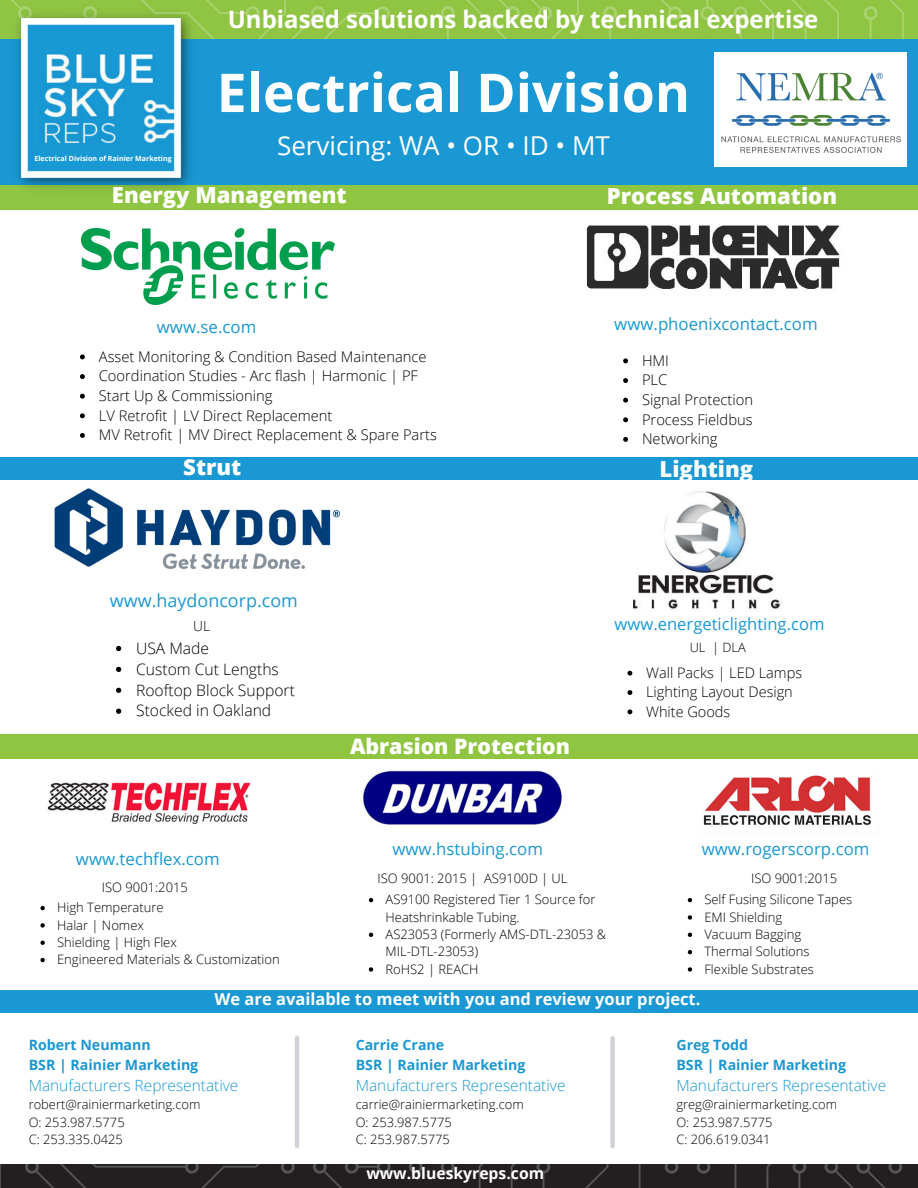
<style>
.page{position:relative;width:918px;height:1188px;background:#fff}
.page>*{position:absolute;margin:0;border:0;box-sizing:border-box;transform-origin:0 0}
.t1{font:700 53.55px "Open Sans";color:#fff}
.t2{font:26.1px "Open Sans";color:#fff}
.t3{font:700 24px "Open Sans";color:#fff}
.t4{font:800 22.05px "Open Sans";color:#fff}
.t5{font:800 21.3px "Open Sans";color:#fff}
.t6{font:17.85px "Open Sans";color:#1998d3}
.t7{font:16.8px "Open Sans";color:#1998d3}
.t8{font:16.65px "Open Sans";color:#1998d3}
.t9{font:700 16.5px "Open Sans";color:#fff}
.t10{font:300 15.75px "Open Sans";color:#000}
.t11{font:700 15.75px "Open Sans";color:#fff}
.t12{font:300 15.45px "Open Sans";color:#1998d3}
.t13{font:300 14.7px "Open Sans";color:#000}
.t14{font:300 14.55px "Open Sans";color:#000}
.t15{font:700 14.25px "Open Sans";color:#1998d3}
.t16{font:300 13.8px "Open Sans";color:#000}
.t17{font:300 13.05px/17.4px "Open Sans";color:#000}
.t18{font:300 12.9px "Open Sans";color:#000}
.t19{font:700 7.05px "Open Sans";color:#fff}
</style>
<div class="page">
<img style="left:54px;top:488px;width:286px;height:81px">
<div style="left:0;top:0;width:918px;height:206px;background:#1998d3"></div>
<div style="left:0;top:185px;width:523px;height:25px;background:#90c542"></div>
<img style="left:0;top:0;width:918px;height:38px">
<img style="left:8px;top:5px;width:192px;height:183px">
<img style="left:703px;top:775px;width:168px;height:51px">
<img style="left:331px;top:734px;width:266px;height:91px">
<img style="left:47px;top:781px;width:204px;height:43px">
<img style="left:633px;top:491px;width:149px;height:119px">
<div style="left:425px;top:458px;width:493px;height:22px;background:#1998d3"></div>
<div style="left:0;top:458px;width:439px;height:22px;background:#1998d3"></div>
<div style="left:441px;top:735px;width:477px;height:24px;background:#90c542"></div>
<div style="left:0;top:735px;width:539px;height:24px;background:#90c542"></div>
<div style="left:459px;top:990px;width:459px;height:23px;background:#1998d3"></div>
<div style="left:0;top:990px;width:462px;height:23px;background:#1998d3"></div>
<div style="left:423px;top:185px;width:495px;height:25px;background:#90c542"></div>
<div style="left:610px;top:1038px;width:5px;height:108px;background:#d0d2d7"></div>
<hr style="left:295px;top:1038px;width:4px;height:108px;background:#d0d2d7">
<img style="left:586px;top:225px;width:254px;height:64px">
<img style="left:0;top:1165px;width:918px;height:23px">
<img style="left:82px;top:229px;width:253px;height:75px">
<div style="left:714px;top:52px;width:193px;height:114px;background:#fff"></div>
<img style="left:721px;top:72px;width:180px;height:81px">
<svg style="left:628px;top:671px;width:4px;height:5px"></svg>
<svg style="left:628px;top:690px;width:4px;height:5px"></svg>
<svg style="left:628px;top:709px;width:4px;height:5px"></svg>
<svg style="left:688px;top:898px;width:4px;height:4px"></svg>
<svg style="left:688px;top:915px;width:4px;height:5px"></svg>
<svg style="left:688px;top:933px;width:4px;height:4px"></svg>
<svg style="left:688px;top:950px;width:4px;height:4px"></svg>
<svg style="left:688px;top:967px;width:4px;height:5px"></svg>
<svg style="left:40px;top:906px;width:5px;height:4px"></svg>
<svg style="left:40px;top:923px;width:5px;height:5px"></svg>
<svg style="left:40px;top:941px;width:5px;height:4px"></svg>
<svg style="left:40px;top:958px;width:5px;height:4px"></svg>
<svg style="left:369px;top:898px;width:4px;height:4px"></svg>
<svg style="left:369px;top:933px;width:4px;height:4px"></svg>
<svg style="left:369px;top:967px;width:4px;height:5px"></svg>
<svg style="left:116px;top:646px;width:5px;height:5px"></svg>
<svg style="left:116px;top:667px;width:5px;height:5px"></svg>
<svg style="left:116px;top:688px;width:5px;height:5px"></svg>
<svg style="left:116px;top:709px;width:5px;height:5px"></svg>
<svg style="left:623px;top:358px;width:5px;height:5px"></svg>
<svg style="left:623px;top:378px;width:5px;height:5px"></svg>
<svg style="left:623px;top:398px;width:5px;height:5px"></svg>
<svg style="left:623px;top:417px;width:5px;height:5px"></svg>
<svg style="left:623px;top:437px;width:5px;height:5px"></svg>
<svg style="left:80px;top:354px;width:5px;height:5px"></svg>
<svg style="left:80px;top:374px;width:5px;height:5px"></svg>
<svg style="left:80px;top:394px;width:5px;height:5px"></svg>
<svg style="left:80px;top:413px;width:5px;height:5px"></svg>
<svg style="left:80px;top:433px;width:5px;height:5px"></svg>
<p class="t3" style="left:228px;top:2px;width:592px">Unbiased solutions backed by technical expertise</p>
<p class="t19" style="left:35px;top:154px;width:139px">Electrical Division of Rainier Marketing</p>
<p class="t1" style="left:217px;top:55px;width:475px">Electrical Division</p>
<p class="t2" style="left:277px;top:127px;width:334px">Servicing: WA • OR • ID • MT</p>
<p class="t4" style="left:112px;top:180px;width:236px">Energy Management</p>
<p class="t7" style="left:157px;top:315px;width:101px">www.se.com</p>
<p class="t13" style="left:99px;top:346px;width:329px">Asset Monitoring &amp; Condition Based Maintenance</p>
<p class="t13" style="left:99px;top:366px;width:321px">Coordination Studies - Arc flash | Harmonic | PF</p>
<p class="t13" style="left:99px;top:385px;width:175px">Start Up &amp; Commissioning</p>
<p class="t13" style="left:99px;top:405px;width:235px">LV Retrofit | LV Direct Replacement</p>
<p class="t13" style="left:99px;top:425px;width:340px">MV Retrofit | MV Direct Replacement &amp; Spare Parts</p>
<p class="t4" style="left:183px;top:452px;width:60px">Strut</p>
<p class="t4" style="left:607px;top:181px;width:232px">Process Automation</p>
<p class="t7" style="left:614px;top:313px;width:205px">www.phoenixcontact.com</p>
<p class="t13" style="left:642px;top:350px;width:28px">HMI</p>
<p class="t13" style="left:642px;top:370px;width:27px">PLC</p>
<p class="t13" style="left:642px;top:389px;width:113px">Signal Protection</p>
<p class="t13" style="left:642px;top:409px;width:112px">Process Fieldbus</p>
<p class="t13" style="left:642px;top:429px;width:77px">Networking</p>
<p class="t4" style="left:660px;top:453px;width:95px">Lighting</p>
<p class="t6" style="left:110px;top:588px;width:189px">www.haydoncorp.com</p>
<p class="t16" style="left:193px;top:616px;width:19px">UL</p>
<p class="t10" style="left:136px;top:637px;width:75px">USA Made</p>
<p class="t10" style="left:136px;top:658px;width:144px">Custom Cut Lengths</p>
<p class="t10" style="left:136px;top:679px;width:160px">Rooftop Block Support</p>
<p class="t10" style="left:136px;top:700px;width:137px">Stocked in Oakland</p>
<p class="t5" style="left:350px;top:731px;width:222px">Abrasion Protection</p>
<p class="t8" style="left:615px;top:612px;width:211px">www.energeticlighting.com</p>
<p class="t18" style="left:690px;top:638px;width:58px">UL | DLA</p>
<p class="t14" style="left:646px;top:662px;width:157px">Wall Packs | LED Lamps</p>
<p class="t14" style="left:646px;top:682px;width:148px">Lighting Layout Design</p>
<p class="t14" style="left:646px;top:701px;width:86px">White Goods</p>
<p class="t7" style="left:76px;top:847px;width:145px">www.techflex.com</p>
<p class="t7" style="left:393px;top:838px;width:152px">www.hstubing.com</p>
<p class="t17" style="left:57px;top:899px;width:108px">High Temperature</p>
<p class="t17" style="left:57px;top:916px;width:88px">Halar | Nomex</p>
<p class="t17" style="left:57px;top:933px;width:121px">Shielding | High Flex</p>
<p class="t17" style="left:57px;top:951px;width:224px">Engineered Materials &amp; Customization</p>
<p class="t17" style="left:378px;top:869px;width:192px">ISO 9001: 2015 | AS9100D | UL</p>
<p class="t17" style="left:102px;top:879px;width:87px">ISO 9001:2015</p>
<p class="t17" style="left:386px;top:891px;width:211px">AS9100 Registered Tier 1 Source for<br>Heatshrinkable Tubing.</p>
<p class="t17" style="left:386px;top:925px;width:222px">AS23053 (Formerly AMS-DTL-23053 &amp;<br>MIL-DTL-23053)</p>
<p class="t17" style="left:386px;top:960px;width:95px">RoHS2 | REACH</p>
<p class="t7" style="left:702px;top:837px;width:169px">www.rogerscorp.com</p>
<p class="t17" style="left:704px;top:891px;width:149px">Self Fusing Silicone Tapes</p>
<p class="t17" style="left:704px;top:908px;width:79px">EMI Shielding</p>
<p class="t17" style="left:704px;top:925px;width:98px">Vacuum Bagging</p>
<p class="t17" style="left:704px;top:943px;width:107px">Thermal Solutions</p>
<p class="t17" style="left:704px;top:960px;width:111px">Flexible Substrates</p>
<p class="t17" style="left:751px;top:869px;width:87px">ISO 9001:2015</p>
<p class="t9" style="left:215px;top:988px;width:487px">We are available to meet with you and review your project.</p>
<p class="t15" style="left:29px;top:1035px;width:124px">Robert Neumann</p>
<p class="t15" style="left:29px;top:1054px;width:171px">BSR | Rainier Marketing</p>
<p class="t12" style="left:29px;top:1074px;width:211px">Manufacturers Representative</p>
<p class="t18" style="left:29px;top:1095px;width:173px">robert@rainiermarketing.com</p>
<p class="t18" style="left:29px;top:1113px;width:98px">O: 253.987.5775</p>
<p class="t18" style="left:29px;top:1130px;width:96px">C: 253.335.0425</p>
<p class="t15" style="left:356px;top:1035px;width:90px">Carrie Crane</p>
<p class="t15" style="left:356px;top:1054px;width:171px">BSR | Rainier Marketing</p>
<p class="t12" style="left:356px;top:1074px;width:211px">Manufacturers Representative</p>
<p class="t18" style="left:356px;top:1095px;width:170px">carrie@rainiermarketing.com</p>
<p class="t18" style="left:356px;top:1113px;width:98px">O: 253.987.5775</p>
<p class="t18" style="left:356px;top:1130px;width:96px">C: 253.987.5775</p>
<p class="t11" style="left:366px;top:1162px;width:179px">www.blueskyreps.com</p>
<p class="t15" style="left:676px;top:1035px;width:73px">Greg Todd</p>
<p class="t15" style="left:676px;top:1054px;width:171px">BSR | Rainier Marketing</p>
<p class="t12" style="left:676px;top:1074px;width:211px">Manufacturers Representative</p>
<p class="t18" style="left:676px;top:1095px;width:162px">greg@rainiermarketing.com</p>
<p class="t18" style="left:676px;top:1113px;width:98px">O: 253.987.5775</p>
<p class="t18" style="left:676px;top:1130px;width:96px">C: 206.619.0341</p>
</div>
